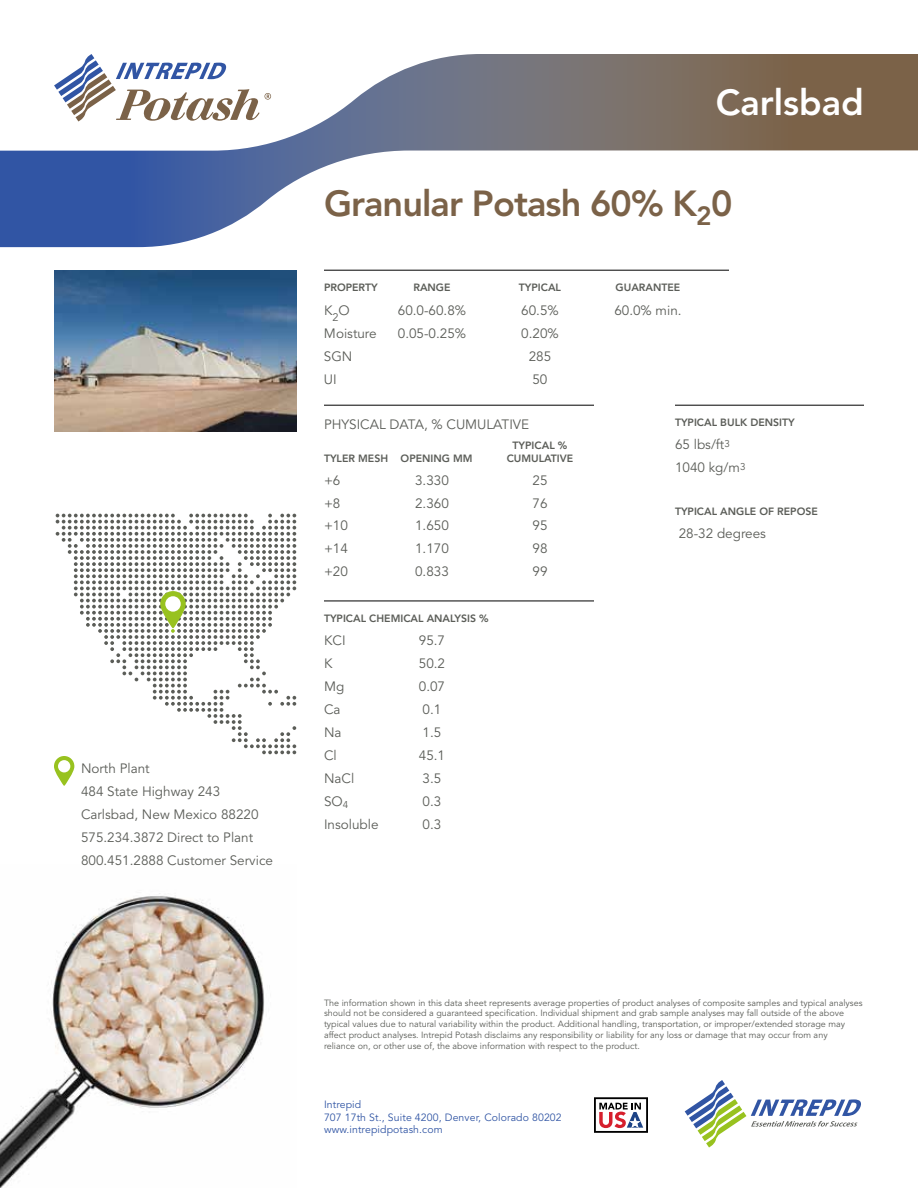
<style>
.page{position:relative;width:918px;height:1188px;background:#fff}
.page>*{position:absolute;margin:0;border:0;box-sizing:border-box;transform-origin:0 0}
.t1{font:800 36px "Avenir";letter-spacing:-.025em;color:#7b6248}
.t2{font:800 36px "Avenir";color:#fff}
.t3{font:13.5px/23px "Avenir";color:#5b5d58}
.t4{font:10.95px "Avenir";color:#5b5d58}
.t5{font:800 10.5px "Avenir";color:#5b5d58}
.t6{font:10.5px/12.6px "Avenir";letter-spacing:.01em;color:#3155a4}
.t7{font:800 10.5px "Avenir";color:#5b5d58}
.t8{font:9px/10.8px "Avenir";color:#5b5d58}
</style>
<div class="page">
<svg style="left:685px;top:1080px;width:176px;height:68px"></svg>
<svg style="left:0;top:54px;width:918px;height:193px"></svg>
<img style="left:0;top:893px;width:264px;height:295px">
<hr style="left:324px;top:270px;width:405px;height:1px;background:#000">
<hr style="left:324px;top:405px;width:270px;height:1px;background:#000">
<hr style="left:675px;top:405px;width:189px;height:1px;background:#000">
<hr style="left:324px;top:601px;width:270px;height:1px;background:#000">
<svg style="left:594px;top:1097px;width:54px;height:36px"></svg>
<img style="left:54px;top:270px;width:243px;height:162px">
<svg style="left:54px;top:514px;width:242px;height:272px"></svg>
<div style="left:58px;top:760px;width:12px;height:12px;background:#fff;border-radius:50%"></div>
<h2 class="t3" style="left:81px;top:757px;width:194px">North Plant<br>484 State Highway 243<br>Carlsbad, New Mexico 88220<br>575.234.3872 Direct to Plant<br>800.451.2888 Customer Service</h2>
<h1 class="t2" style="left:716px;top:81px;width:150px">Carlsbad</h1>
<h1 class="t1" style="left:324px;top:183px;width:410px">Granular Potash 60% K<sub>2</sub>0</h1>
<p class="t5" style="left:324px;top:281px;width:55px">PROPERTY</p>
<p class="t5" style="left:413px;top:281px;width:39px">RANGE</p>
<p class="t5" style="left:519px;top:281px;width:44px">TYPICAL</p>
<p class="t5" style="left:616px;top:281px;width:66px">GUARANTEE</p>
<h2 class="t3" style="left:339px;top:299px;width:13px">O</h2>
<h2 class="t3" style="left:398px;top:299px;width:70px">60.0-60.8%</h2>
<h2 class="t3" style="left:521px;top:299px;width:39px">60.5%</h2>
<h2 class="t3" style="left:614px;top:299px;width:69px">60.0% min.</h2>
<h2 class="t3" style="left:324px;top:322px;width:54px">Moisture</h2>
<h2 class="t3" style="left:398px;top:322px;width:70px">0.05-0.25%</h2>
<h2 class="t3" style="left:521px;top:322px;width:39px">0.20%</h2>
<h2 class="t3" style="left:324px;top:345px;width:30px">SGN</h2>
<h2 class="t3" style="left:529px;top:345px;width:24px">285</h2>
<h2 class="t3" style="left:324px;top:368px;width:14px">UI</h2>
<h2 class="t3" style="left:532px;top:368px;width:17px">50</h2>
<h2 class="t3" style="left:324px;top:299px;width:10px">K</h2>
<p class="t4" style="left:333px;top:311px;width:8px">2</p>
<h2 class="t3" style="left:324px;top:413px;width:207px">PHYSICAL DATA, % CUMULATIVE</h2>
<p class="t5" style="left:513px;top:439px;width:56px">TYPICAL %</p>
<p class="t5" style="left:324px;top:452px;width:150px">TYLER MESH OPENING MM</p>
<p class="t5" style="left:507px;top:452px;width:68px">CUMULATIVE</p>
<h2 class="t3" style="left:324px;top:469px;width:18px">+6</h2>
<h2 class="t3" style="left:415px;top:469px;width:35px">3.330</h2>
<h2 class="t3" style="left:532px;top:469px;width:17px">25</h2>
<h2 class="t3" style="left:324px;top:492px;width:18px">+8</h2>
<h2 class="t3" style="left:415px;top:492px;width:35px">2.360</h2>
<h2 class="t3" style="left:532px;top:492px;width:17px">76</h2>
<h2 class="t3" style="left:324px;top:515px;width:26px">+10</h2>
<h2 class="t3" style="left:415px;top:515px;width:35px">1.650</h2>
<h2 class="t3" style="left:532px;top:515px;width:17px">95</h2>
<h2 class="t3" style="left:324px;top:538px;width:26px">+14</h2>
<h2 class="t3" style="left:415px;top:538px;width:35px">1.170</h2>
<h2 class="t3" style="left:532px;top:538px;width:17px">98</h2>
<h2 class="t3" style="left:324px;top:561px;width:26px">+20</h2>
<h2 class="t3" style="left:415px;top:561px;width:35px">0.833</h2>
<h2 class="t3" style="left:532px;top:561px;width:17px">99</h2>
<p class="t5" style="left:324px;top:612px;width:166px">TYPICAL CHEMICAL ANALYSIS %</p>
<h2 class="t3" style="left:324px;top:629px;width:23px">KCI</h2>
<h2 class="t3" style="left:419px;top:629px;width:28px">95.7</h2>
<h2 class="t3" style="left:324px;top:652px;width:10px">K</h2>
<h2 class="t3" style="left:419px;top:652px;width:28px">50.2</h2>
<h2 class="t3" style="left:324px;top:675px;width:22px">Mg</h2>
<h2 class="t3" style="left:419px;top:675px;width:28px">0.07</h2>
<h2 class="t3" style="left:324px;top:698px;width:18px">Ca</h2>
<h2 class="t3" style="left:423px;top:698px;width:20px">0.1</h2>
<h2 class="t3" style="left:324px;top:721px;width:19px">Na</h2>
<h2 class="t3" style="left:423px;top:721px;width:20px">1.5</h2>
<h2 class="t3" style="left:324px;top:744px;width:14px">Cl</h2>
<h2 class="t3" style="left:419px;top:744px;width:28px">45.1</h2>
<h2 class="t3" style="left:324px;top:767px;width:32px">NaCl</h2>
<h2 class="t3" style="left:423px;top:767px;width:20px">3.5</h2>
<h2 class="t3" style="left:324px;top:790px;width:26px">SO<sub>4</sub></h2>
<h2 class="t3" style="left:423px;top:790px;width:20px">0.3</h2>
<h2 class="t3" style="left:324px;top:813px;width:56px">Insoluble</h2>
<h2 class="t3" style="left:423px;top:813px;width:20px">0.3</h2>
<p class="t7" style="left:675px;top:417px;width:121px">TYPICAL BULK DENSITY</p>
<h2 class="t3" style="left:675px;top:434px;width:72px">65 lbs/ft<sup>3<br></sup>1040 kg/m<sup>3</sup></h2>
<p class="t7" style="left:675px;top:505px;width:144px">TYPICAL ANGLE OF REPOSE</p>
<h2 class="t3" style="left:679px;top:522px;width:89px">28-32 degrees</h2>
<p class="t8" style="left:324px;top:997px;width:540px">The information shown in this data sheet represents average properties of product analyses of composite samples and typical analyses should not be considered a guaranteed specification. Individual shipment and grab sample analyses may fall outside of the above typical values due to natural variability within the product. Additional handling, transportation, or improper/extended storage may affect product analyses. Intrepid Potash disclaims any responsibility or liability for any loss or damage that may occur from any<br>reliance on, or other use of, the above information with respect to the product.</p>
<p class="t6" style="left:324px;top:1099px;width:239px">Intrepid<br>707 17th St., Suite 4200, Denver, Colorado 80202 www.intrepidpotash.com</p>
</div>
